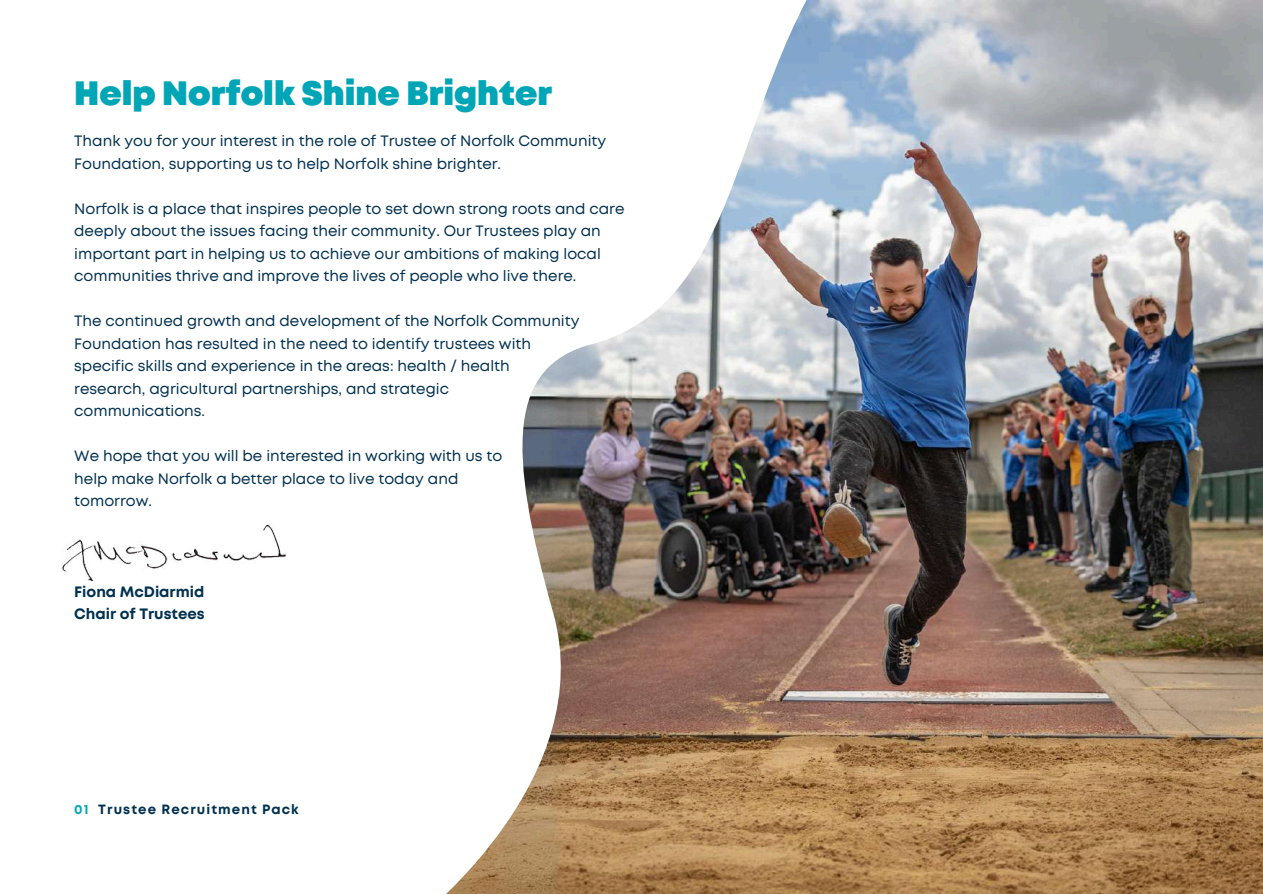
<style>
.page{position:relative;width:1263px;height:894px;background:#fff}
.page>*{position:absolute;margin:0;border:0;box-sizing:border-box;transform-origin:0 0}
.t1{font:900 33.75px "Mont";color:#00a6b6}
.t2{font:15px/22.5px "Mont";color:#003050}
.t3{font:700 15px/22.5px "Mont";color:#003050}
.t4{font:700 13.35px "Mont";letter-spacing:.08em;color:#003050}
.s1{color:#00a6b6}
</style>
<div class="page">
<img style="left:1130px;top:0;width:133px;height:893px">
<img style="left:447px;top:0;width:683px;height:893px">
<img style="left:939px;top:0;width:32px;height:724px">
<img style="left:447px;top:0;width:492px;height:814px">
<img style="left:62px;top:524px;width:225px;height:56px">
<h1 class="t1" style="left:74px;top:80px;width:479px">Help Norfolk Shine Brighter</h1>
<p class="t2" style="left:74px;top:131px;width:533px">Thank you for your interest in the role of Trustee of Norfolk Community<br>Foundation, supporting us to help Norfolk shine brighter.</p>
<p class="t2" style="left:74px;top:198px;width:552px">Norfolk is a place that inspires people to set down strong roots and care deeply about the issues facing their community. Our Trustees play an important part in helping us to achieve our ambitions of making local communities thrive and improve the lives of people who live there.</p>
<p class="t2" style="left:74px;top:311px;width:507px">The continued growth and development of the Norfolk Community Foundation has resulted in the need to identify trustees with specific skills and experience in the areas: health / health research, agricultural partnerships, and strategic communications.</p>
<p class="t2" style="left:74px;top:446px;width:430px">We hope that you will be interested in working with us to help make Norfolk a better place to live today and tomorrow.</p>
<p class="t3" style="left:74px;top:581px;width:132px">Fiona McDiarmid<br>Chair of Trustees</p>
<p class="t4" style="left:74px;top:804px;width:226px"><span class="s1">01</span> Trustee Recruitment Pack</p>
</div>
